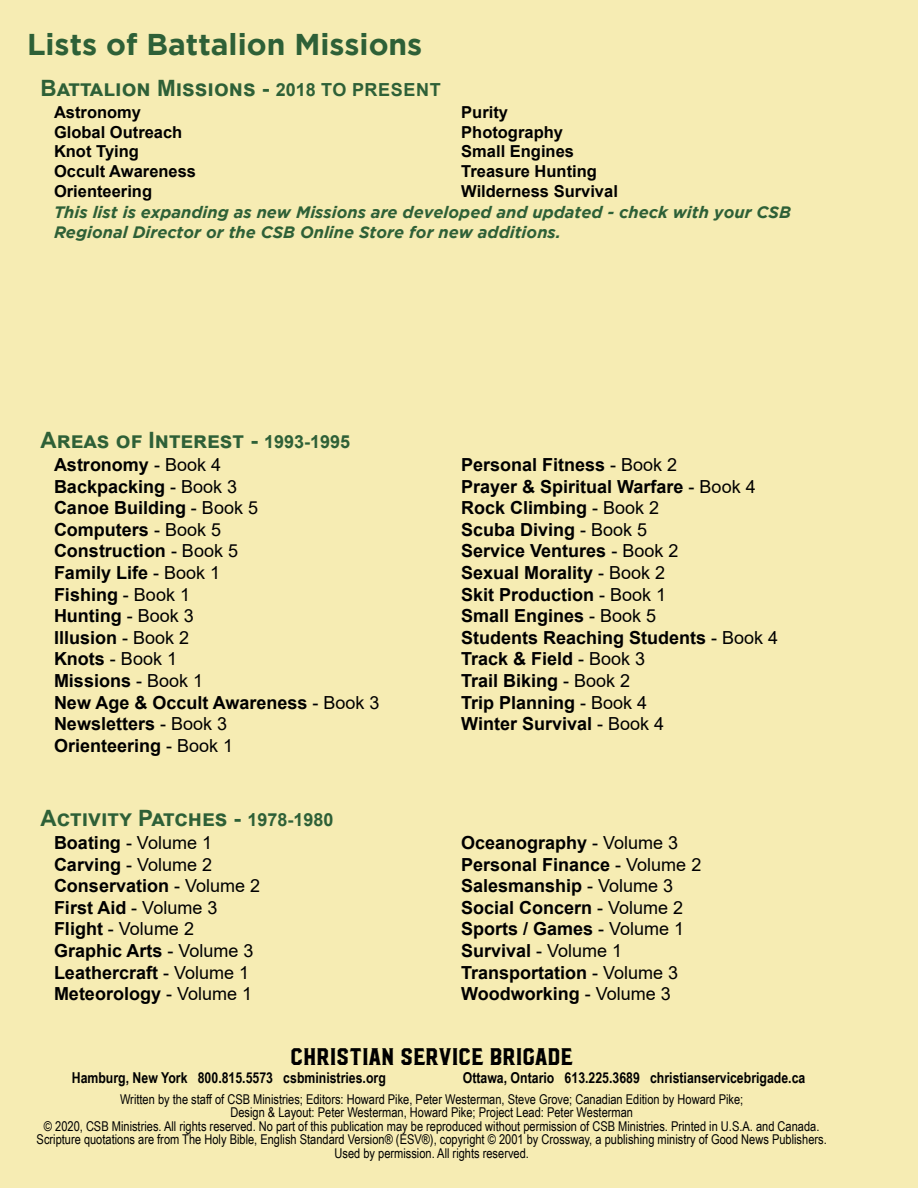
<style>
.page{position:relative;width:918px;height:1188px;background:#f6ecb3}
.page>*{position:absolute;margin:0;border:0;box-sizing:border-box;transform-origin:0 0}
.t1{font:700 30px "Gotham";color:#2e6037}
.t2{font:24px "Hudson NY Serif";color:#000}
.t3{font:700 22.5px "Arial";color:#2e6037}
.t4{font:700 18px/21.6px "Arial";color:#000}
.t5{font:italic 700 16.5px/19.8px "Gotham";color:#2e6037}
.t6{font:700 16.5px/19.8px "Arial";color:#000}
.t7{font:700 15px "Arial Narrow";color:#000}
.t8{font:13.5px/13.5px "Arial Narrow";color:#000;text-align:center}
.s1{font-size:18px}
.s2{font-weight:400}
</style>
<div class="page">
<h1 class="t1" style="left:27px;top:28px;width:397px">Lists of Battalion Missions</h1>
<p class="t3" style="left:40px;top:72px;width:402px">Battalion Missions - <span class="s1">2018 TO PRESENT</span></p>
<p class="t6" style="left:54px;top:102px;width:144px">Astronomy<br>Global Outreach<br>Knot Tying<br>Occult Awareness<br>Orienteering</p>
<p class="t6" style="left:461px;top:102px;width:158px">Purity<br>Photography<br>Small Engines<br>Treasure Hunting<br>Wilderness Survival</p>
<p class="t5" style="left:54px;top:202px;width:738px">This list is expanding as new Missions are developed and updated - check with your CSB<br>Regional Director or the CSB Online Store for new additions.</p>
<p class="t3" style="left:40px;top:425px;width:311px">Areas of Interest - <span class="s1">1993-1995</span></p>
<p class="t4" style="left:54px;top:454px;width:327px">Astronomy <span class="s2">- Book 4<br></span>Backpacking <span class="s2">- Book 3<br></span>Canoe Building <span class="s2">- Book 5<br></span>Computers <span class="s2">- Book 5<br></span>Construction <span class="s2">- Book 5<br></span>Family Life <span class="s2">- Book 1<br></span>Fishing <span class="s2">- Book 1<br></span>Hunting <span class="s2">- Book 3<br></span>Illusion <span class="s2">- Book 2<br></span>Knots <span class="s2">- Book 1<br></span>Missions <span class="s2">- Book 1<br></span>New Age &amp; Occult Awareness <span class="s2">- Book 3<br></span>Newsletters <span class="s2">- Book 3<br></span>Orienteering <span class="s2">- Book 1</span></p>
<p class="t4" style="left:461px;top:454px;width:319px">Personal Fitness <span class="s2">- Book 2<br></span>Prayer &amp; Spiritual Warfare <span class="s2">- Book 4<br></span>Rock Climbing <span class="s2">- Book 2<br></span>Scuba Diving <span class="s2">- Book 5<br></span>Service Ventures <span class="s2">- Book 2<br></span>Sexual Morality <span class="s2">- Book 2<br></span>Skit Production <span class="s2">- Book 1<br></span>Small Engines <span class="s2">- Book 5<br></span>Students Reaching Students <span class="s2">- Book 4<br></span>Track &amp; Field <span class="s2">- Book 3<br></span>Trail Biking <span class="s2">- Book 2<br></span>Trip Planning <span class="s2">- Book 4<br></span>Winter Survival <span class="s2">- Book 4</span></p>
<p class="t3" style="left:40px;top:803px;width:294px">Activity Patches - <span class="s1">1978-1980</span></p>
<p class="t4" style="left:54px;top:832px;width:208px">Boating <span class="s2">- Volume 1<br></span>Carving <span class="s2">- Volume 2<br></span>Conservation <span class="s2">- Volume 2<br></span>First Aid <span class="s2">- Volume 3<br></span>Flight <span class="s2">- Volume 2<br></span>Graphic Arts <span class="s2">- Volume 3<br></span>Leathercraft <span class="s2">- Volume 1<br></span>Meteorology <span class="s2">- Volume 1</span></p>
<p class="t4" style="left:461px;top:832px;width:242px">Oceanography <span class="s2">- Volume 3<br></span>Personal Finance <span class="s2">- Volume 2<br></span>Salesmanship <span class="s2">- Volume 3<br></span>Social Concern <span class="s2">- Volume 2<br></span>Sports / Games <span class="s2">- Volume 1<br></span>Survival <span class="s2">- Volume 1<br></span>Transportation <span class="s2">- Volume 3<br></span>Woodworking <span class="s2">- Volume 3</span></p>
<h2 class="t2" style="left:291px;top:1041px;width:284px">CHRISTIAN SERVICE BRIGADE</h2>
<p class="t7" style="left:463px;top:1067px;width:344px">Ottawa, Ontario 613.225.3689 christianservicebrigade.ca</p>
<p class="t7" style="left:72px;top:1067px;width:316px">Hamburg, New York 800.815.5573 csbministries.org</p>
<p class="t8" style="left:37px;top:1092px;width:792px">Written by the staff of CSB Ministries; Editors: Howard Pike, Peter Westerman, Steve Grove; Canadian Edition by Howard Pike;<br>Design &amp; Layout: Peter Westerman, Howard Pike; Project Lead: Peter Westerman<br>© 2020, CSB Ministries. All rights reserved. No part of this publication may be reproduced without permission of CSB Ministries. Printed in U.S.A. and Canada.<br>Scripture quotations are from The Holy Bible, English Standard Version® (ESV®), copyright © 2001 by Crossway, a publishing ministry of Good News Publishers.<br>Used by permission. All rights reserved.</p>
</div>
